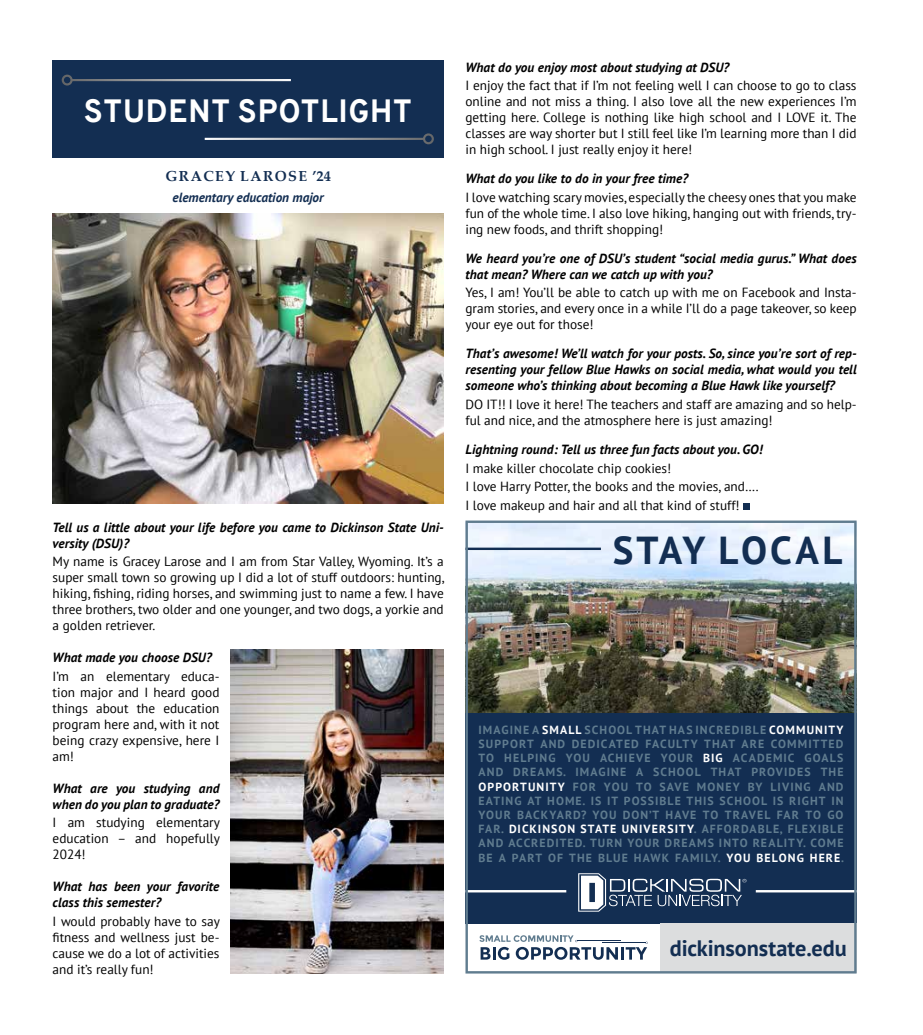
<style>
.page{position:relative;width:923px;height:1035px;background:#fff}
.page>*{position:absolute;margin:0;border:0;box-sizing:border-box;transform-origin:0 0}
.t1{font:700 38.88px "PT Sans";letter-spacing:.075em;color:#132e52}
.t2{font:700 32.12px "Overpass";letter-spacing:.005em;color:#fff;scale:.96 1}
.t3{font:700 22.25px "PT Sans";letter-spacing:-.005em;color:#132e52}
.t4{font:700 14.5px "Palatino Linotype";letter-spacing:.1em;color:#132e52}
.t5{font:13.25px/15.9px "PT Sans";color:#000;text-align:justify}
.t6{font:italic 700 13.25px/15.9px "PT Sans";letter-spacing:.005em;color:#000}
.t7{font:italic 700 13.25px "PT Sans";color:#132e52}
.t8{font:700 11.88px/14.2px "PT Sans";letter-spacing:.09em;color:#607c8f;text-align:justify}
.s1{color:#fff}
</style>
<div class="page">
<div style="left:743px;top:503px;width:7px;height:7px;background:#132e52"></div>
<div style="left:53px;top:61px;width:391px;height:97px;background:#132e52"></div>
<hr style="left:72px;top:79px;width:219px;height:2px;background:#fff">
<div style="left:62px;top:75px;width:11px;height:11px;border:2px solid #fff;border-radius:50%"></div>
<hr style="left:205px;top:138px;width:219px;height:2px;background:#fff">
<div style="left:423px;top:133px;width:11px;height:11px;border:2px solid #fff;border-radius:50%"></div>
<img style="left:53px;top:214px;width:391px;height:289px">
<svg style="left:479px;top:935px;width:168px;height:25px"></svg>
<img style="left:468px;top:524px;width:385px;height:189px">
<div style="left:465px;top:713px;width:391px;height:210px;background:#132e52"></div>
<div style="left:660px;top:923px;width:196px;height:50px;background:#dcddde"></div>
<hr style="left:465px;top:548px;width:136px;height:2px;background:#132e52">
<hr style="left:465px;top:890px;width:101px;height:2px;background:#fff">
<hr style="left:755px;top:890px;width:101px;height:2px;background:#fff">
<svg style="left:578px;top:873px;width:168px;height:39px"></svg>
<div style="left:465px;top:521px;width:391px;height:453px;border:2px solid #607c8f"></div>
<img style="left:230px;top:650px;width:214px;height:324px">
<h2 class="t2" style="left:84px;top:90px;width:344px">STUDENT SPOTLIGHT</h2>
<p class="t4" style="left:165px;top:165px;width:167px">GRACEY LAROSE ’24</p>
<p class="t7" style="left:172px;top:189px;width:153px">elementary education major</p>
<p class="t6" style="left:53px;top:519px;width:392px">Tell us a little about your life before you came to Dickinson State Uni&shy;versity (DSU)?</p>
<p class="t5" style="left:53px;top:554px;width:393px">My name is Gracey Larose and I am from Star Valley, Wyoming. It’s a super small town so growing up I did a lot of stuff outdoors: hunting, hiking, fishing, riding horses, and swimming just to name a few. I have three brothers, two older and one younger, and two dogs, a yorkie and a golden retriever.</p>
<p class="t6" style="left:53px;top:650px;width:161px">What made you choose DSU?</p>
<p class="t5" style="left:53px;top:668px;width:168px">I’m an elementary educa&shy;tion major and I heard good things about the education program here and, with it not being crazy expensive, here I am!</p>
<p class="t6" style="left:53px;top:780px;width:168px">What are you studying and when do you plan to graduate?</p>
<p class="t5" style="left:53px;top:814px;width:169px">I am studying elementary education – and hopefully 2024!</p>
<p class="t6" style="left:53px;top:879px;width:168px">What has been your favorite class this semester?</p>
<p class="t5" style="left:53px;top:913px;width:169px">I would probably have to say fitness and wellness just be&shy;cause we do a lot of activities and it’s really fun!</p>
<p class="t6" style="left:465px;top:59px;width:265px">What do you enjoy most about studying at DSU?</p>
<p class="t5" style="left:465px;top:77px;width:392px">I enjoy the fact that if I’m not feeling well I can choose to go to class online and not miss a thing. I also love all the new experiences I’m getting here. College is nothing like high school and I LOVE it. The classes are way shorter but I still feel like I’m learning more than I did in high school. I just really enjoy it here!</p>
<p class="t6" style="left:465px;top:170px;width:224px">What do you like to do in your free time?</p>
<p class="t5" style="left:465px;top:189px;width:392px">I love watching scary movies, especially the cheesy ones that you make fun of the whole time. I also love hiking, hanging out with friends, try&shy;ing new foods, and thrift shopping!</p>
<p class="t6" style="left:465px;top:250px;width:392px">We heard you’re one of DSU’s student “social media gurus.” What does that mean? Where can we catch up with you?</p>
<p class="t5" style="left:465px;top:284px;width:392px">Yes, I am! You’ll be able to catch up with me on Facebook and Insta&shy;gram stories, and every once in a while I’ll do a page takeover, so keep your eye out for those!</p>
<p class="t6" style="left:465px;top:346px;width:392px;text-align:justify">That’s awesome! We’ll watch for your posts. So, since you’re sort of rep&shy;resenting your fellow Blue Hawks on social media, what would you tell someone who’s thinking about becoming a Blue Hawk like yourself?</p>
<p class="t5" style="left:465px;top:396px;width:392px">DO IT!! I love it here! The teachers and staff are amazing and so help&shy;ful and nice, and the atmosphere here is just amazing!</p>
<p class="t6" style="left:465px;top:441px;width:299px">Lightning round: Tell us three fun facts about you. GO!</p>
<p class="t5" style="left:465px;top:458px;width:295px;line-height:18.5px;text-align:left">I make killer chocolate chip cookies!<br>I love Harry Potter, the books and the movies, and….<br>I love makeup and hair and all that kind of stuff!</p>
<h1 class="t1" style="left:612px;top:525px;width:231px">STAY LOCAL</h1>
<p class="t8" style="left:478px;top:722px;width:367px">IMAGINE A <span class="s1">SMALL</span> SCHOOL THAT HAS INCREDIBLE <span class="s1">COMMUNITY </span>SUPPORT AND DEDICATED FACULTY THAT ARE COMMITTED TO HELPING YOU ACHIEVE YOUR <span class="s1">BIG</span> ACADEMIC GOALS AND DREAMS. IMAGINE A SCHOOL THAT PROVIDES THE <span class="s1">OPPORTUNITY</span> FOR YOU TO SAVE MONEY BY LIVING AND EATING AT HOME. IS IT POSSIBLE THIS SCHOOL IS RIGHT IN YOUR BACKYARD? YOU DON’T HAVE TO TRAVEL FAR TO GO FAR. <span class="s1">DICKINSON STATE UNIVERSITY</span>. AFFORDABLE, FLEXIBLE AND ACCREDITED. TURN YOUR DREAMS INTO REALITY. COME BE A PART OF THE BLUE HAWK FAMILY. <span class="s1">YOU BELONG HERE</span>.</p>
<h3 class="t3" style="left:670px;top:934px;width:178px">dickinsonstate.edu</h3>
</div>
